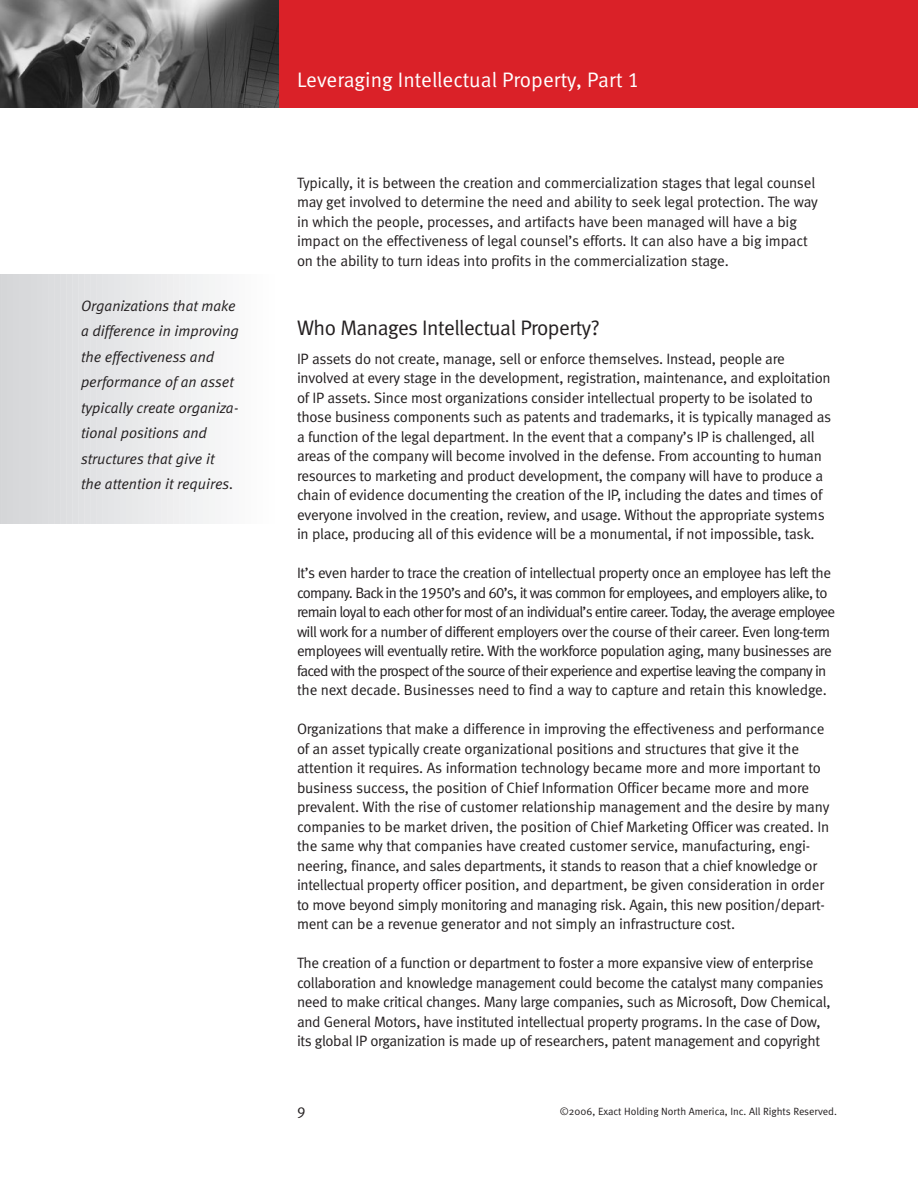
<style>
.page{position:relative;width:918px;height:1188px;background:#fff}
.page>*{position:absolute;margin:0;border:0;box-sizing:border-box;transform-origin:0 0}
.t1{font:21px "Meta Normal LF";color:#fff}
.t2{font:21px "Meta Normal LF";letter-spacing:-.025em;color:#231f20}
.t3{font:15px/19.5px "Meta Normal LF";letter-spacing:-.02em;color:#231f20}
.t4{font:15px/19.5px "Meta Normal LF";letter-spacing:-.04em;color:#231f20}
.t5{font:italic 15px/25.5px "Meta Normal LF";color:#231f20}
.t6{font:15px "Meta Normal";color:#231f20}
.t7{font:10.5px "Meta Normal";color:#231f20}
</style>
<div class="page">
<hr style="left:0;top:274px;width:1px;height:250px;background:#d4d5d7">
<div style="left:1px;top:274px;width:6px;height:250px;background:#d5d6d8"></div>
<div style="left:7px;top:274px;width:6px;height:250px;background:#d6d7d9"></div>
<div style="left:13px;top:274px;width:6px;height:250px;background:#d7d8da"></div>
<div style="left:19px;top:274px;width:6px;height:250px;background:#d8d9db"></div>
<div style="left:25px;top:274px;width:6px;height:250px;background:#d8d9db"></div>
<div style="left:31px;top:274px;width:6px;height:250px;background:#d9dadc"></div>
<div style="left:37px;top:274px;width:6px;height:250px;background:#dadbdd"></div>
<div style="left:43px;top:274px;width:6px;height:250px;background:#dbdcde"></div>
<div style="left:49px;top:274px;width:6px;height:250px;background:#dcdddf"></div>
<div style="left:55px;top:274px;width:5px;height:250px;background:#dcdddf"></div>
<div style="left:61px;top:274px;width:5px;height:250px;background:#dddee0"></div>
<div style="left:67px;top:274px;width:5px;height:250px;background:#dedfe1"></div>
<div style="left:73px;top:274px;width:5px;height:250px;background:#dfe0e2"></div>
<div style="left:79px;top:274px;width:5px;height:250px;background:#e0e1e3"></div>
<div style="left:85px;top:274px;width:5px;height:250px;background:#e1e2e4"></div>
<div style="left:90px;top:274px;width:6px;height:250px;background:#e1e2e4"></div>
<div style="left:96px;top:274px;width:6px;height:250px;background:#e2e3e5"></div>
<div style="left:102px;top:274px;width:6px;height:250px;background:#e3e4e6"></div>
<div style="left:108px;top:274px;width:6px;height:250px;background:#e4e5e7"></div>
<div style="left:114px;top:274px;width:6px;height:250px;background:#e5e6e8"></div>
<div style="left:120px;top:274px;width:6px;height:250px;background:#e6e7e9"></div>
<div style="left:126px;top:274px;width:6px;height:250px;background:#e7e8e9"></div>
<div style="left:132px;top:274px;width:6px;height:250px;background:#e8e9ea"></div>
<div style="left:138px;top:274px;width:6px;height:250px;background:#e9eaeb"></div>
<div style="left:144px;top:274px;width:6px;height:250px;background:#eaebec"></div>
<div style="left:150px;top:274px;width:6px;height:250px;background:#ebebed"></div>
<div style="left:156px;top:274px;width:5px;height:250px;background:#ececee"></div>
<div style="left:162px;top:274px;width:5px;height:250px;background:#ededee"></div>
<div style="left:168px;top:274px;width:5px;height:250px;background:#eeeeef"></div>
<div style="left:174px;top:274px;width:5px;height:250px;background:#efeff0"></div>
<div style="left:180px;top:274px;width:5px;height:250px;background:#f0f0f1"></div>
<div style="left:186px;top:274px;width:5px;height:250px;background:#f0f1f2"></div>
<div style="left:191px;top:274px;width:6px;height:250px;background:#f1f2f3"></div>
<div style="left:197px;top:274px;width:6px;height:250px;background:#f2f3f4"></div>
<div style="left:203px;top:274px;width:6px;height:250px;background:#f3f4f4"></div>
<div style="left:209px;top:274px;width:6px;height:250px;background:#f4f5f5"></div>
<div style="left:215px;top:274px;width:6px;height:250px;background:#f5f5f6"></div>
<div style="left:221px;top:274px;width:6px;height:250px;background:#f6f6f7"></div>
<div style="left:227px;top:274px;width:6px;height:250px;background:#f7f7f8"></div>
<div style="left:233px;top:274px;width:6px;height:250px;background:#f8f8f9"></div>
<div style="left:239px;top:274px;width:6px;height:250px;background:#f9f9f9"></div>
<div style="left:245px;top:274px;width:6px;height:250px;background:#fafafa"></div>
<div style="left:251px;top:274px;width:6px;height:250px;background:#fbfbfb"></div>
<div style="left:0;top:0;width:918px;height:108px;background:#da2128"></div>
<img style="left:0;top:0;width:279px;height:108px">
<p class="t5" style="left:81px;top:293px;width:160px">Organizations that make a difference in improving the effectiveness and performance of an asset typically create organiza&shy;tional positions and structures that give it<br>the attention it requires.</p>
<h1 class="t1" style="left:297px;top:68px;width:344px">Leveraging Intellectual Property, Part 1</h1>
<p class="t3" style="left:297px;top:173px;width:522px">Typically, it is between the creation and commercialization stages that legal counsel may get involved to determine the need and ability to seek legal protection. The way in which the people, processes, and artifacts have been managed will have a big impact on the effectiveness of legal counsel’s efforts. It can also have a big impact on the ability to turn ideas into profits in the commercialization stage.</p>
<h1 class="t2" style="left:297px;top:316px;width:304px">Who Manages Intellectual Property?</h1>
<p class="t3" style="left:297px;top:348px;width:536px">IP assets do not create, manage, sell or enforce themselves. Instead, people are involved at every stage in the development, registration, maintenance, and exploitation of IP assets. Since most organizations consider intellectual property to be isolated to those business components such as patents and trademarks, it is typically managed as a function of the legal department. In the event that a company’s IP is challenged, all areas of the company will become involved in the defense. From accounting to human resources to marketing and product development, the company will have to produce a chain of evidence documenting the creation of the IP, including the dates and times of everyone involved in the creation, review, and usage. Without the appropriate systems in place, producing all of this evidence will be a monumental, if not impossible, task.</p>
<p class="t4" style="left:297px;top:563px;width:540px">It’s even harder to trace the creation of intellectual property once an employee has left the company. Back in the 1950’s and 60’s, it was common for employees, and employers alike, to remain loyal to each other for most of an individual’s entire career. Today, the average employee will work for a number of different employers over the course of their career. Even long-term employees will eventually retire. With the workforce population aging, many businesses are faced with the prospect of the source of their experience and expertise leaving the company in the next decade. Businesses need to find a way to capture and retain this knowledge.</p>
<p class="t3" style="left:297px;top:719px;width:534px">Organizations that make a difference in improving the effectiveness and performance of an asset typically create organizational positions and structures that give it the attention it requires. As information technology became more and more important to business success, the position of Chief Information Officer became more and more prevalent. With the rise of customer relationship management and the desire by many companies to be market driven, the position of Chief Marketing Officer was created. In the same why that companies have created customer service, manufacturing, engi&shy;neering, finance, and sales departments, it stands to reason that a chief knowledge or intellectual property officer position, and department, be given consideration in order to move beyond simply monitoring and managing risk. Again, this new position/depart&shy;ment can be a revenue generator and not simply an infrastructure cost.</p>
<p class="t3" style="left:297px;top:953px;width:535px">The creation of a function or department to foster a more expansive view of enterprise collaboration and knowledge management could become the catalyst many companies need to make critical changes. Many large companies, such as Microsoft, Dow Chemical, and General Motors, have instituted intellectual property programs. In the case of Dow, its global IP organization is made up of researchers, patent management and copyright</p>
<p class="t6" style="left:297px;top:1101px;width:10px">9</p>
<p class="t7" style="left:560px;top:1106px;width:279px">©2006, Exact Holding North America, Inc. All Rights Reserved.</p>
</div>
